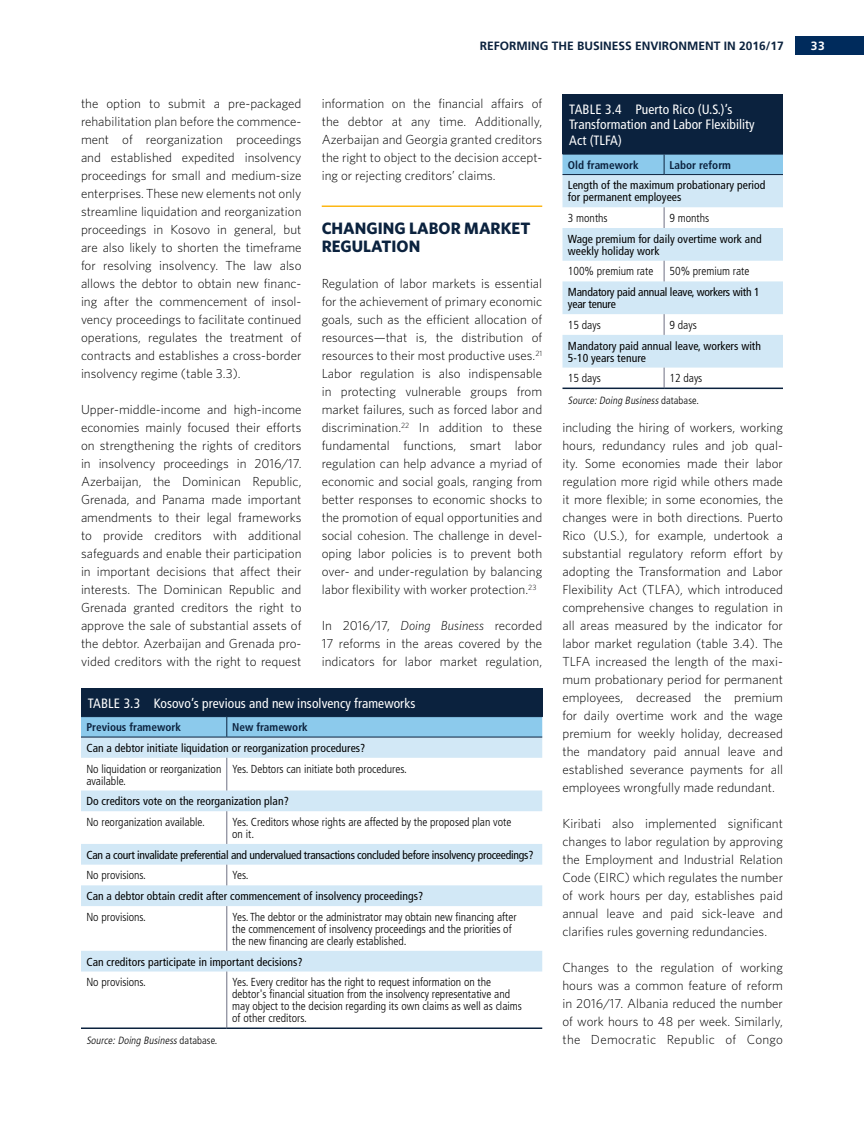
<style>
.page{position:relative;width:864px;height:1134px;background:#fff}
.page>*{position:absolute;margin:0;border:0;box-sizing:border-box;transform-origin:0 0}
.Subhead-1{font:700 16.5px/18px "Whitney";color:#0b223e}
.Table_Title{font:condensed 13.5px/15.8px "Frutiger";letter-spacing:.005em;color:#fff}
.Body{font:300 13.2px/18px "Whitney";color:#000;text-align:justify}
.t1{font:700 12px "Frutiger";color:#0b223e}
.t2{font:700 12px "Frutiger";color:#fff}
.Table-text_left{font:300 condensed 11.7px/12px "Frutiger";color:#000}
.Table-Sub_2{font:condensed 11.7px/12px "Frutiger";letter-spacing:.005em;color:#000}
.Table-Sub_2-2{font:condensed 11.7px "Frutiger";letter-spacing:-.02em;color:#000}
.Table-Sub_2-3{font:condensed 11.7px/12px "Frutiger";letter-spacing:-.015em;color:#000}
.Table-Sub_1A__left{font:700 condensed 11.25px "Frutiger";color:#0b223e}
.Table_Source{font:italic 300 condensed 10.5px "Frutiger";color:#000}
.s1{font-style:italic}
.s2{font-style:normal}
</style>
<div class="page">
<div style="left:795px;top:37px;width:69px;height:18px;background:#002b5c"></div>
<hr style="left:322px;top:206px;width:220px;height:1px;background:#fdb714">
<div style="left:81px;top:688px;width:461px;height:29px;background:#0b223e"></div>
<svg style="left:81px;top:738px;width:461px;height:234px"></svg>
<hr style="left:227px;top:758px;width:1px;height:32px;background:#6e7083">
<hr style="left:227px;top:811px;width:1px;height:33px;background:#6e7083">
<svg style="left:227px;top:865px;width:1px;height:20px"></svg>
<hr style="left:227px;top:906px;width:1px;height:45px;background:#6e7083">
<hr style="left:227px;top:972px;width:1px;height:56px;background:#6e7083">
<hr style="left:81px;top:1028px;width:146px;height:1px;background:#0b223e">
<hr style="left:227px;top:1028px;width:315px;height:1px;background:#0b223e">
<svg style="left:81px;top:717px;width:461px;height:20px;background:#88c4e6"></svg>
<hr style="left:81px;top:737px;width:146px;height:1px;background:#0b223e">
<hr style="left:227px;top:737px;width:315px;height:1px;background:#0b223e">
<div style="left:562px;top:94px;width:221px;height:60px;background:#0b223e"></div>
<svg style="left:562px;top:175px;width:221px;height:193px;fill:#d2e8f6"></svg>
<svg style="left:664px;top:207px;width:1px;height:21px"></svg>
<svg style="left:664px;top:261px;width:1px;height:20px"></svg>
<svg style="left:664px;top:314px;width:1px;height:21px"></svg>
<svg style="left:664px;top:368px;width:1px;height:20px"></svg>
<hr style="left:562px;top:388px;width:102px;height:1px;background:#0b223e">
<hr style="left:664px;top:388px;width:119px;height:1px;background:#0b223e">
<div style="left:562px;top:154px;width:221px;height:20px;background:#8ccaec"></div>
<hr style="left:562px;top:174px;width:102px;height:1px;background:#0b223e">
<hr style="left:664px;top:174px;width:119px;height:1px;background:#0b223e">
<p class="t1" style="left:480px;top:39px;width:306px">REFORMING THE BUSINESS ENVIRONMENT IN 2016/17</p>
<p class="t2" style="left:811px;top:39px;width:15px">33</p>
<p class="Body" style="left:81px;top:94px;width:222px">the option to submit a pre-packaged rehabilitation plan before the commence&shy;ment of reorganization proceedings and established expedited insolvency proceedings for small and medium-size enterprises. These new elements not only streamline liquidation and reorganization proceedings in Kosovo in general, but are also likely to shorten the timeframe for resolving insolvency. The law also allows the debtor to obtain new financ&shy;ing after the commencement of insol&shy;vency proceedings to facilitate continued operations, regulates the treatment of contracts and establishes a cross-border insolvency regime (table 3.3).</p>
<p class="Body" style="left:81px;top:400px;width:222px">Upper-middle-income and high-income economies mainly focused their efforts on strengthening the rights of creditors in insolvency proceedings in 2016/17.<br>Azerbaijan, the Dominican Republic, Grenada, and Panama made important amendments to their legal frameworks to provide creditors with additional safeguards and enable their participation in important decisions that affect their interests. The Dominican Republic and Grenada granted creditors the right to approve the sale of substantial assets of the debtor. Azerbaijan and Grenada pro&shy;vided creditors with the right to request</p>
<p class="Body" style="left:322px;top:94px;width:222px">information on the financial affairs of the debtor at any time. Additionally, Azerbaijan and Georgia granted creditors the right to object to the decision accept&shy;ing or rejecting creditors’ claims.</p>
<p class="Subhead-1" style="left:322px;top:219px;width:210px">CHANGING LABOR MARKET<br>REGULATION</p>
<p class="Body" style="left:322px;top:274px;width:222px">Regulation of labor markets is essential for the achievement of primary economic goals, such as the efficient allocation of resources—that is, the distribution of resources to their most productive uses.<sup>21<br></sup>Labor regulation is also indispensable in protecting vulnerable groups from market failures, such as forced labor and discrimination.<sup>22</sup> In addition to these fundamental functions, smart labor regulation can help advance a myriad of economic and social goals, ranging from better responses to economic shocks to the promotion of equal opportunities and social cohesion. The challenge in devel&shy;oping labor policies is to prevent both over- and under-regulation by balancing labor flexibility with worker protection.<sup>23</sup></p>
<p class="Body" style="left:322px;top:616px;width:222px">In 2016/17, <span class="s1">Doing Business</span> recorded 17 reforms in the areas covered by the indicators for labor market regulation,</p>
<p class="Table_Title" style="left:88px;top:695px;width:329px">TABLE 3.3 Kosovo’s previous and new insolvency frameworks</p>
<p class="Table-Sub_1A__left" style="left:86px;top:720px;width:96px">Previous framework</p>
<p class="Table-Sub_1A__left" style="left:232px;top:720px;width:77px">New framework</p>
<p class="Table-Sub_2" style="left:86px;top:742px;width:281px">Can a debtor initiate liquidation or reorganization procedures?</p>
<p class="Table-text_left" style="left:86px;top:763px;width:137px">No liquidation or reorganization available.</p>
<p class="Table-text_left" style="left:232px;top:763px;width:176px">Yes. Debtors can initiate both procedures.</p>
<p class="Table-Sub_2" style="left:86px;top:795px;width:204px">Do creditors vote on the reorganization plan?</p>
<p class="Table-text_left" style="left:86px;top:816px;width:120px">No reorganization available.</p>
<p class="Table-text_left" style="left:232px;top:816px;width:281px">Yes. Creditors whose rights are affected by the proposed plan vote on it.</p>
<p class="Table-Sub_2-2" style="left:86px;top:848px;width:449px">Can a court invalidate preferential and undervalued transactions concluded before insolvency proceedings?</p>
<p class="Table-text_left" style="left:86px;top:869px;width:61px">No provisions.</p>
<p class="Table-text_left" style="left:232px;top:869px;width:18px">Yes.</p>
<p class="Table-Sub_2" style="left:86px;top:890px;width:339px">Can a debtor obtain credit after commencement of insolvency proceedings?</p>
<p class="Table-text_left" style="left:86px;top:911px;width:61px">No provisions.</p>
<p class="Table-text_left" style="left:232px;top:911px;width:286px">Yes. The debtor or the administrator may obtain new financing after the commencement of insolvency proceedings and the priorities of the new financing are clearly established.</p>
<p class="Table-Sub_2" style="left:86px;top:956px;width:218px">Can creditors participate in important decisions?</p>
<p class="Table-text_left" style="left:86px;top:976px;width:61px">No provisions.</p>
<p class="Table-text_left" style="left:232px;top:976px;width:291px">Yes. Every creditor has the right to request information on the debtor's financial situation from the insolvency representative and may object to the decision regarding its own claims as well as claims of other creditors.</p>
<p class="Table_Source" style="left:86px;top:1034px;width:132px">Source: Doing Business<span class="s2">d a t a b a s e .</span></p>
<p class="Table_Title" style="left:569px;top:101px;width:187px">TABLE 3.4 Puerto Rico (U.S.)’s<br>Transformation and Labor Flexibility<br>Act (TLFA)</p>
<p class="Table-Sub_1A__left" style="left:568px;top:158px;width:72px">Old framework</p>
<p class="Table-Sub_1A__left" style="left:670px;top:158px;width:63px">Labor reform</p>
<p class="Table-Sub_2" style="left:568px;top:179px;width:199px">Length of the maximum probationary period for permanent employees</p>
<p class="Table-text_left" style="left:568px;top:212px;width:41px">3 months</p>
<p class="Table-text_left" style="left:670px;top:212px;width:41px">9 months</p>
<p class="Table-Sub_2" style="left:568px;top:233px;width:195px">Wage premium for daily overtime work and weekly holiday work</p>
<p class="Table-text_left" style="left:568px;top:266px;width:87px">100% premium rate</p>
<p class="Table-text_left" style="left:670px;top:266px;width:81px">50% premium rate</p>
<p class="Table-Sub_2-3" style="left:568px;top:286px;width:193px">Mandatory paid annual leave, workers with 1 year tenure</p>
<p class="Table-text_left" style="left:568px;top:319px;width:34px">15 days</p>
<p class="Table-text_left" style="left:670px;top:319px;width:29px">9 days</p>
<p class="Table-Sub_2" style="left:568px;top:340px;width:195px">Mandatory paid annual leave, workers with<br>5-10 years tenure</p>
<p class="Table-text_left" style="left:568px;top:372px;width:34px">15 days</p>
<p class="Table-text_left" style="left:670px;top:372px;width:34px">12 days</p>
<p class="Table_Source" style="left:568px;top:394px;width:132px">Source: Doing Business<span class="s2">d a t a b a s e .</span></p>
<p class="Body" style="left:562px;top:418px;width:222px">including the hiring of workers, working hours, redundancy rules and job qual&shy;ity. Some economies made their labor regulation more rigid while others made it more flexible; in some economies, the changes were in both directions. Puerto Rico (U.S.), for example, undertook a substantial regulatory reform effort by adopting the Transformation and Labor Flexibility Act (TLFA), which introduced comprehensive changes to regulation in all areas measured by the indicator for labor market regulation (table 3.4). The TLFA increased the length of the maxi&shy;mum probationary period for permanent employees, decreased the premium for daily overtime work and the wage premium for weekly holiday, decreased the mandatory paid annual leave and established severance payments for all employees wrongfully made redundant.</p>
<p class="Body" style="left:562px;top:814px;width:222px">Kiribati also implemented significant changes to labor regulation by approving the Employment and Industrial Relation Code (EIRC) which regulates the number of work hours per day, establishes paid annual leave and paid sick-leave and clarifies rules governing redundancies.</p>
<p class="Body" style="left:562px;top:958px;width:222px">Changes to the regulation of working hours was a common feature of reform in 2016/17. Albania reduced the number of work hours to 48 per week. Similarly, the Democratic Republic of Congo</p>
</div>
